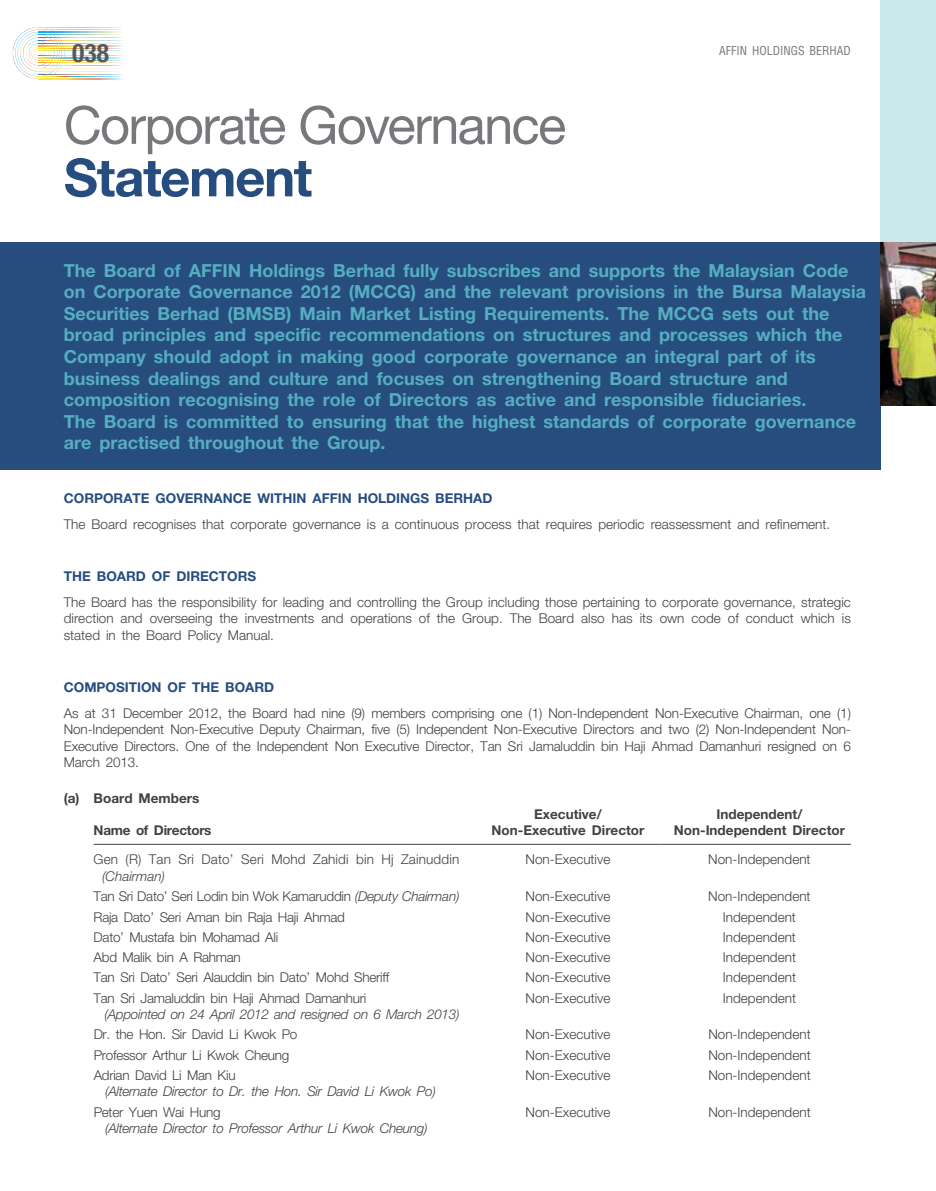
<style>
.page{position:relative;width:936px;height:1191px;background:#fff}
.page>*{position:absolute;margin:0;border:0;box-sizing:border-box;transform-origin:0 0}
.t1{font:52.5px "Helvetica Neue LT Std";letter-spacing:-.03em;color:#77787b}
.t2{font:700 52.5px "Helvetica Neue LT Std";letter-spacing:-.025em;color:#264d7e}
.t3{font:700 condensed 25.5px "Helvetica Neue LT Std";color:#58595b}
.t4{font:700 18px/21.6px "Helvetica Neue LT Std";color:#56aec2}
.t5{font:300 13.5px/16.5px "Helvetica Neue LT Std";letter-spacing:-.01em;color:#414042;text-align:justify}
.t6{font:italic 300 13.5px "Helvetica Neue LT Std";letter-spacing:-.02em;color:#414042}
.t7{font:700 13.5px "Helvetica Neue LT Std";color:#264d7e}
.t8{font:700 13.5px/16.5px "Helvetica Neue LT Std";color:#414042;text-align:center}
.t9{font:300 13.5px "Helvetica Neue LT Std";letter-spacing:.01em;color:#414042}
.t10{font:700 13.5px "Helvetica Neue LT Std";letter-spacing:-.02em;color:#414042}
.t11{font:italic 300 13.5px "Helvetica Neue LT Std";color:#414042}
.t12{font:condensed 12px "Helvetica LT Std";color:#77787b}
.s1{font-style:italic}
</style>
<div class="page">
<div style="left:880px;top:0;width:55px;height:242px;background:#c9e9ea"></div>
<div style="left:0;top:242px;width:880px;height:228px;background:#264d7e"></div>
<hr style="left:94px;top:844px;width:374px;height:1px;background:#414042">
<hr style="left:468px;top:844px;width:191px;height:1px;background:#414042">
<hr style="left:659px;top:844px;width:191px;height:1px;background:#414042">
<img style="left:880px;top:242px;width:55px;height:164px">
<img style="left:13px;top:27px;width:109px;height:52px">
<svg style="left:39px;top:74px;width:83px;height:1px"></svg>
<svg style="left:39px;top:76px;width:83px;height:1px"></svg>
<svg style="left:39px;top:79px;width:83px;height:1px"></svg>
<h2 class="t3" style="left:72px;top:38px;width:38px">038</h2>
<p class="t12" style="left:719px;top:44px;width:133px">AFFIN HOLDINGS BERHAD</p>
<h1 class="t1" style="left:64px;top:94px;width:504px">Corporate Governance</h1>
<h1 class="t2" style="left:64px;top:145px;width:250px">Statement</h1>
<p class="t4" style="left:64px;top:259px;width:803px">The Board of AFFIN Holdings Berhad fully subscribes and supports the Malaysian Code on Corporate Governance 2012 (MCCG) and the relevant provisions in the Bursa Malaysia Securities Berhad (BMSB) Main Market Listing Requirements. The MCCG sets out the broad principles and specific recommendations on structures and processes which the Company should adopt in making good corporate governance an integral part of its business dealings and culture and focuses on strengthening Board structure and composition recognising the role of Directors as active and responsible fiduciaries.<br>The Board is committed to ensuring that the highest standards of corporate governance are practised throughout the Group.</p>
<p class="t7" style="left:64px;top:490px;width:21px">Corporate</p>
<p class="t7" style="left:156px;top:490px;width:21px">Governance</p>
<p class="t7" style="left:257px;top:490px;width:9px">within</p>
<p class="t7" style="left:312px;top:490px;width:65px">AFFIN Holdings</p>
<p class="t7" style="left:435px;top:490px;width:20px">Berhad</p>
<p class="t5" style="left:64px;top:515px;width:768px">The Board recognises that corporate governance is a continuous process that requires periodic reassessment and refinement.</p>
<p class="t7" style="left:64px;top:568px;width:194px">THE BOARD OF DIRECTORS</p>
<p class="t5" style="left:64px;top:593px;width:788px">The Board has the responsibility for leading and controlling the Group including those pertaining to corporate governance, strategic direction and overseeing the investments and operations of the Group. The Board also has its own code of conduct which is stated in the Board Policy Manual.</p>
<p class="t7" style="left:64px;top:679px;width:212px">COMPOSITION OF THE BOARD</p>
<p class="t5" style="left:64px;top:704px;width:788px">As at 31 December 2012, the Board had nine (9) members comprising one (1) Non-Independent Non-Executive Chairman, one (1)<br>Non-Independent Non-Executive Deputy Chairman, five (5) Independent Non-Executive Directors and two (2) Non-Independent Non-Executive Directors. One of the Independent Non Executive Director, Tan Sri Jamaluddin bin Haji Ahmad Damanhuri resigned on 6<br>March 2013.</p>
<p class="t8" style="left:64px;top:790px;width:137px">(a) Board Members</p>
<p class="t10" style="left:94px;top:822px;width:119px">Name of Directors</p>
<p class="t8" style="left:491px;top:805px;width:154px">Executive/<br>Non-Executive Director</p>
<p class="t8" style="left:673px;top:805px;width:172px">Independent/<br>Non-Independent Director</p>
<p class="t9" style="left:94px;top:851px;width:367px">Gen (R) Tan Sri Dato’ Seri Mohd Zahidi bin Hj Zainuddin</p>
<p class="t11" style="left:102px;top:868px;width:65px">(Chairman)</p>
<p class="t5" style="left:525px;top:851px;width:86px">Non-Executive</p>
<p class="t5" style="left:708px;top:851px;width:104px">Non-Independent</p>
<p class="t5" style="left:94px;top:888px;width:367px">Tan Sri Dato’ Seri Lodin bin Wok Kamaruddin <span class="s1">(Deputy Chairman)</span></p>
<p class="t5" style="left:525px;top:888px;width:86px">Non-Executive</p>
<p class="t5" style="left:708px;top:888px;width:104px">Non-Independent</p>
<p class="t5" style="left:94px;top:908px;width:253px">Raja Dato’ Seri Aman bin Raja Haji Ahmad</p>
<p class="t5" style="left:525px;top:908px;width:86px">Non-Executive</p>
<p class="t5" style="left:722px;top:908px;width:75px">Independent</p>
<p class="t5" style="left:94px;top:928px;width:186px">Dato’ Mustafa bin Mohamad Ali</p>
<p class="t5" style="left:525px;top:928px;width:86px">Non-Executive</p>
<p class="t5" style="left:722px;top:928px;width:75px">Independent</p>
<p class="t5" style="left:94px;top:948px;width:149px">Abd Malik bin A Rahman</p>
<p class="t5" style="left:525px;top:948px;width:86px">Non-Executive</p>
<p class="t5" style="left:723px;top:948px;width:75px">Independent</p>
<p class="t5" style="left:94px;top:969px;width:297px">Tan Sri Dato’ Seri Alauddin bin Dato’ Mohd Sheriff</p>
<p class="t5" style="left:525px;top:969px;width:86px">Non-Executive</p>
<p class="t5" style="left:723px;top:969px;width:75px">Independent</p>
<p class="t5" style="left:94px;top:989px;width:274px">Tan Sri Jamaluddin bin Haji Ahmad Damanhuri</p>
<p class="t6" style="left:104px;top:1006px;width:356px">(Appointed on 24 April 2012 and resigned on 6 March 2013)</p>
<p class="t5" style="left:525px;top:989px;width:86px">Non-Executive</p>
<p class="t5" style="left:723px;top:989px;width:75px">Independent</p>
<p class="t5" style="left:94px;top:1026px;width:205px">Dr. the Hon. Sir David Li Kwok Po</p>
<p class="t5" style="left:525px;top:1026px;width:86px">Non-Executive</p>
<p class="t5" style="left:708px;top:1026px;width:104px">Non-Independent</p>
<p class="t5" style="left:94px;top:1046px;width:197px">Professor Arthur Li Kwok Cheung</p>
<p class="t5" style="left:525px;top:1046px;width:86px">Non-Executive</p>
<p class="t5" style="left:708px;top:1046px;width:104px">Non-Independent</p>
<p class="t5" style="left:94px;top:1066px;width:143px">Adrian David Li Man Kiu</p>
<p class="t6" style="left:105px;top:1083px;width:332px">(Alternate Director to Dr. the Hon. Sir David Li Kwok Po)</p>
<p class="t5" style="left:525px;top:1066px;width:86px">Non-Executive</p>
<p class="t5" style="left:708px;top:1066px;width:104px">Non-Independent</p>
<p class="t5" style="left:94px;top:1103px;width:128px">Peter Yuen Wai Hung</p>
<p class="t6" style="left:105px;top:1120px;width:324px">(Alternate Director to Professor Arthur Li Kwok Cheung)</p>
<p class="t5" style="left:525px;top:1103px;width:86px">Non-Executive</p>
<p class="t5" style="left:708px;top:1103px;width:104px">Non-Independent</p>
</div>
